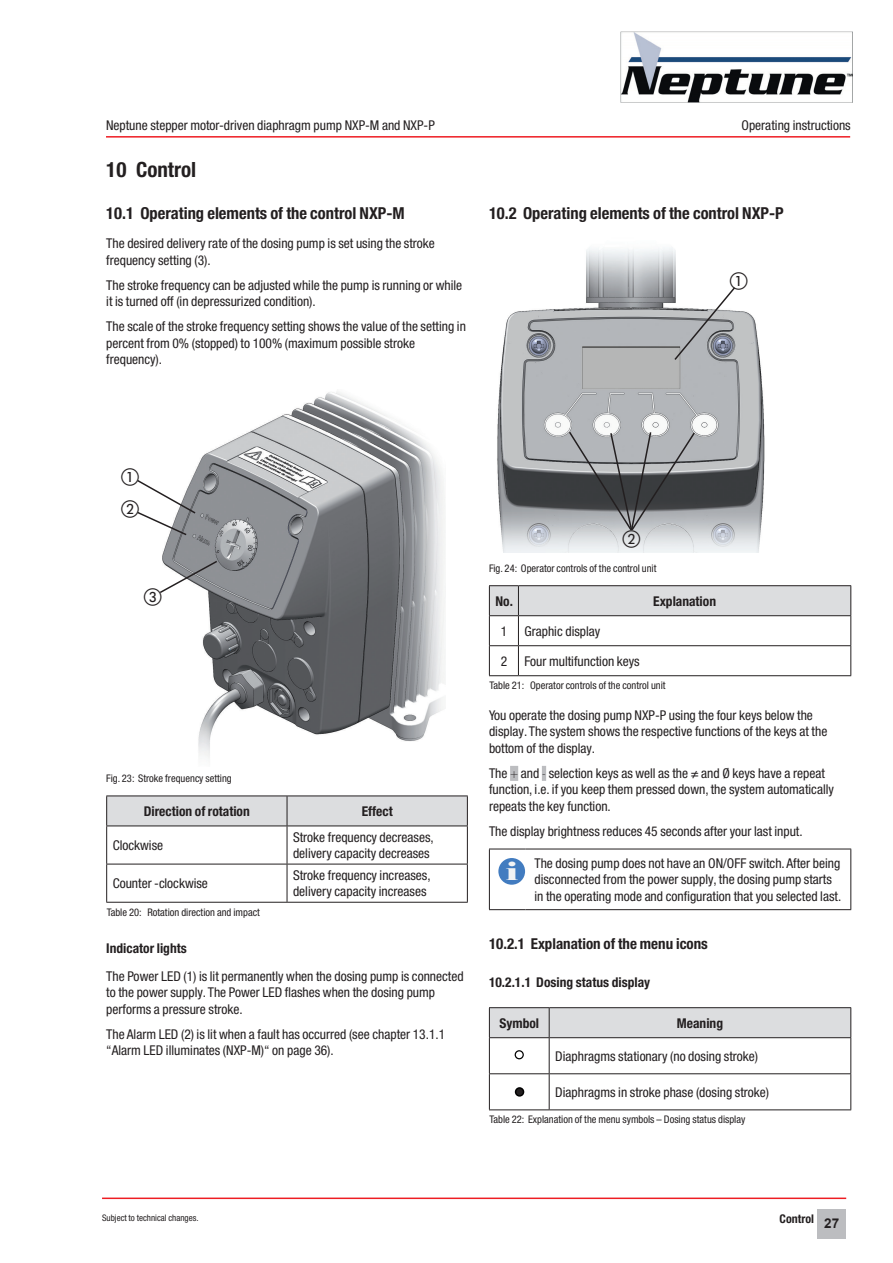
<style>
.page{position:relative;width:893px;height:1263px;background:#fff}
.page>*{position:absolute;margin:0;border:0;box-sizing:border-box;transform-origin:0 0}
.t1{font:25.05px "Elephant";color:#f2f3f4;scale:1.4 1}
.t2{font:700 condensed 21px "Helvetica Neue LT Pro";color:#231f20}
.t3{font:700 condensed 16.5px "Helvetica Neue LT Pro";color:#231f20}
.t4{font:700 condensed 15px "Helvetica Neue LT Pro";color:#231f20}
.t5{font:condensed 13.5px/16.5px "Helvetica Neue LT Pro";color:#231f20}
.t6{font:700 condensed 13.5px "Helvetica Neue LT Pro";color:#231f20}
.t7{font:700 13.5px "Arial";color:#231f20}
.t8{font:700 condensed 12px "Helvetica Neue LT Pro";color:#231f20}
.t9{font:condensed 10.5px "Helvetica Neue LT Pro";color:#231f20}
.t10{font:condensed 9px "Helvetica Neue LT Pro";color:#231f20}
.s1{font-weight:100}
</style>
<div class="page">
<div style="left:817px;top:1210px;width:29px;height:29px;background:#bcbdc0"></div>
<hr style="left:102px;top:1197px;width:744px;height:2px;background:#ee1d23">
<hr style="left:106px;top:136px;width:744px;height:2px;background:#ee1d23">
<img style="left:621px;top:31px;width:231px;height:72px">
<img style="left:162px;top:392px;width:283px;height:366px">
<hr style="left:106px;top:795px;width:181px;height:1px;background:#231f20">
<hr style="left:287px;top:795px;width:181px;height:1px;background:#231f20">
<svg style="left:106px;top:796px;width:362px;height:106px"></svg>
<hr style="left:467px;top:826px;width:1px;height:38px;background:#231f20">
<hr style="left:467px;top:864px;width:1px;height:38px;background:#231f20">
<hr style="left:106px;top:902px;width:181px;height:1px;background:#231f20">
<hr style="left:287px;top:902px;width:181px;height:1px;background:#231f20">
<div style="left:510px;top:766px;width:8px;height:15px;background:#bcbdc0"></div>
<hr style="left:542px;top:766px;width:4px;height:15px;background:#bcbdc0">
<svg style="left:489px;top:585px;width:362px;height:91px"></svg>
<hr style="left:518px;top:675px;width:333px;height:1px;background:#231f20">
<hr style="left:489px;top:849px;width:1px;height:60px;background:#231f20">
<hr style="left:489px;top:849px;width:36px;height:1px;background:#231f20">
<hr style="left:525px;top:849px;width:326px;height:1px;background:#231f20">
<hr style="left:850px;top:849px;width:1px;height:60px;background:#231f20">
<hr style="left:489px;top:909px;width:36px;height:1px;background:#231f20">
<hr style="left:525px;top:909px;width:326px;height:1px;background:#231f20">
<div style="left:498px;top:858px;width:27px;height:27px;background:#427cc0;border-radius:50%"></div>
<hr style="left:489px;top:1007px;width:60px;height:1px;background:#231f20">
<hr style="left:549px;top:1007px;width:302px;height:1px;background:#231f20">
<svg style="left:489px;top:1008px;width:362px;height:101px"></svg>
<hr style="left:850px;top:1038px;width:1px;height:35px;background:#231f20">
<hr style="left:850px;top:1074px;width:1px;height:35px;background:#231f20">
<hr style="left:489px;top:1109px;width:60px;height:1px;background:#231f20">
<hr style="left:549px;top:1109px;width:302px;height:1px;background:#231f20">
<div style="left:515px;top:1050px;width:9px;height:9px;border:1px solid #000;border-radius:50%"></div>
<div style="left:516px;top:1088px;width:7px;height:8px;background:#231f20;border-radius:50%"></div>
<div style="left:515px;top:1087px;width:9px;height:9px;border:2px solid #000;border-radius:50%"></div>
<img style="left:497px;top:247px;width:268px;height:305px">
<svg style="left:137px;top:468px;width:60px;height:69px"></svg>
<svg style="left:160px;top:559px;width:59px;height:47px"></svg>
<svg style="left:567px;top:430px;width:129px;height:117px;background:#8f9295"></svg>
<svg style="left:673px;top:272px;width:75px;height:90px"></svg>
<p class="t5" style="left:106px;top:117px;width:330px">Neptune stepper motor-driven diaphragm pump NXP-M and NXP-P</p>
<p class="t5" style="left:741px;top:117px;width:111px">Operating instructions</p>
<h2 class="t2" style="left:106px;top:157px;width:91px">10 Control</h2>
<p class="t3" style="left:106px;top:203px;width:300px">10.1 Operating elements of the control NXP-M</p>
<p class="t5" style="left:106px;top:235px;width:330px">The desired delivery rate of the dosing pump is set using the stroke frequency setting (3).</p>
<p class="t5" style="left:106px;top:277px;width:357px">The stroke frequency can be adjusted while the pump is running or while it is turned off (in depressurized condition).</p>
<p class="t5" style="left:106px;top:318px;width:361px">The scale of the stroke frequency setting shows the value of the setting in percent from 0% (stopped) to 100% (maximum possible stroke frequency).</p>
<p class="t3" style="left:489px;top:203px;width:296px">10.2 Operating elements of the control NXP-P</p>
<p class="t9" style="left:106px;top:772px;width:127px">Fig. 23: Stroke frequency setting</p>
<p class="t6" style="left:144px;top:803px;width:108px">Direction of rotation</p>
<p class="t6" style="left:362px;top:803px;width:32px">Effect</p>
<p class="t5" style="left:113px;top:837px;width:52px">Clockwise</p>
<p class="t5" style="left:293px;top:828px;width:142px">Stroke frequency decreases, delivery capacity decreases</p>
<p class="t5" style="left:113px;top:875px;width:97px">Counter -clockwise</p>
<p class="t5" style="left:293px;top:866px;width:139px">Stroke frequency increases, delivery capacity increases</p>
<p class="t9" style="left:107px;top:906px;width:155px">Table 20: Rotation direction and impact</p>
<p class="t6" style="left:106px;top:940px;width:82px">Indicator lights</p>
<p class="t5" style="left:106px;top:968px;width:359px">The Power LED (1) is lit permanently when the dosing pump is connected to the power supply. The Power LED flashes when the dosing pump performs a pressure stroke.</p>
<p class="t5" style="left:106px;top:1026px;width:340px">The Alarm LED (2) is lit when a fault has occurred (see chapter 13.1.1 “Alarm LED illuminates (NXP-M)“ on page 36).</p>
<p class="t9" style="left:489px;top:562px;width:169px">Fig. 24: Operator controls of the control unit</p>
<p class="t6" style="left:495px;top:593px;width:19px">No.</p>
<p class="t6" style="left:653px;top:593px;width:64px">Explanation</p>
<p class="t5" style="left:501px;top:623px;width:8px">1</p>
<p class="t5" style="left:524px;top:623px;width:77px">Graphic display</p>
<p class="t5" style="left:501px;top:653px;width:8px">2</p>
<p class="t5" style="left:524px;top:653px;width:117px">Four multifunction keys</p>
<p class="t9" style="left:489px;top:679px;width:178px">Table 21: Operator controls of the control unit</p>
<p class="t5" style="left:489px;top:707px;width:340px">You operate the dosing pump NXP-P using the four keys below the display. The system shows the respective functions of the keys at the bottom of the display.</p>
<p class="t5" style="left:489px;top:765px;width:346px">The <span class="s1">+</span> and <span class="s1">-</span> selection keys as well as the ≠ and Ø keys have a repeat function, i.e. if you keep them pressed down, the system automatically repeats the key function.</p>
<p class="t5" style="left:489px;top:823px;width:315px">The display brightness reduces 45 seconds after your last input.</p>
<h1 class="t1" style="left:506px;top:855px;width:10px">i</h1>
<p class="t5" style="left:534px;top:854px;width:308px">The dosing pump does not have an ON/OFF switch. After being disconnected from the power supply, the dosing pump starts in the operating mode and configuration that you selected last.</p>
<p class="t4" style="left:489px;top:935px;width:220px">10.2.1 Explanation of the menu icons</p>
<p class="t6" style="left:489px;top:974px;width:163px">10.2.1.1 Dosing status display</p>
<p class="t6" style="left:499px;top:1015px;width:41px">Symbol</p>
<p class="t6" style="left:677px;top:1015px;width:48px">Meaning</p>
<p class="t5" style="left:555px;top:1047px;width:204px">Diaphragms stationary (no dosing stroke)</p>
<p class="t5" style="left:555px;top:1083px;width:215px">Diaphragms in stroke phase (dosing stroke)</p>
<p class="t9" style="left:489px;top:1113px;width:257px">Table 22: Explanation of the menu symbols – Dosing status display</p>
<p class="t10" style="left:102px;top:1212px;width:98px">Subject to technical changes.</p>
<p class="t8" style="left:780px;top:1212px;width:36px">Control</p>
<p class="t7" style="left:824px;top:1214px;width:17px">27</p>
</div>
